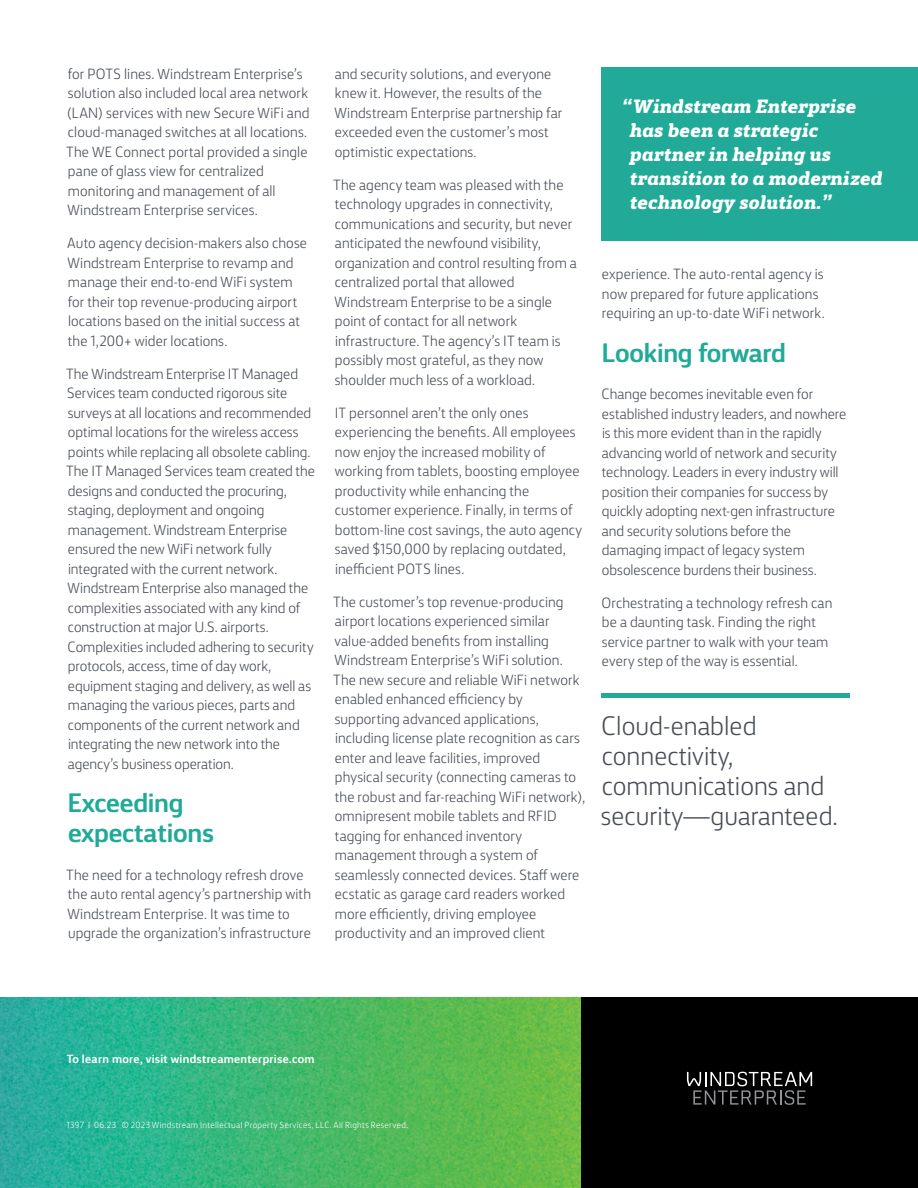
<style>
.page{position:relative;width:918px;height:1188px;background:#fff}
.page>*{position:absolute;margin:0;border:0;box-sizing:border-box;transform-origin:0 0}
.Subhead_LIght_-_1{font:300 27px/30px "FS Silas Sans";color:#474c55}
.Subhead_Bold_-_18{font:700 27px/30px "FS Silas Sans";letter-spacing:-.01em;color:#20aa97}
.Case_study_9{font:italic 800 19.5px/24px "FS Silas Slab";color:#fff}
.Body_-_10_13{font:300 15px/19.5px "FS Silas Sans";letter-spacing:.005em;color:#474c55}
.CTA_-_Footer{font:700 12px "FS Silas Sans";letter-spacing:.025em;color:#fff}
.Copyright_-_Foote{font:300 9px "FS Silas Sans";letter-spacing:.035em;color:#fff}
</style>
<div class="page">
<hr style="left:602px;top:694px;width:248px;height:4px;background:#20aa97">
<img style="left:0;top:998px;width:582px;height:190px">
<div style="left:582px;top:998px;width:336px;height:190px;background:#000"></div>
<svg style="left:687px;top:1072px;width:125px;height:33px"></svg>
<div style="left:602px;top:68px;width:316px;height:173px;background:#20aa97"></div>
<p class="Body_-_10_13" style="left:66px;top:63px;width:245px">for POTS lines. Windstream Enterprise’s solution also included local area network (LAN) services with new Secure WiFi and cloud-managed switches at all locations.<br>The WE Connect portal provided a single pane of glass view for centralized monitoring and management of all Windstream Enterprise services.</p>
<p class="Body_-_10_13" style="left:67px;top:232px;width:242px">Auto agency decision-makers also chose Windstream Enterprise to revamp and manage their end-to-end WiFi system for their top revenue-producing airport locations based on the initial success at the 1,200+ wider locations.</p>
<p class="Body_-_10_13" style="left:66px;top:363px;width:250px">The Windstream Enterprise IT Managed Services team conducted rigorous site surveys at all locations and recommended optimal locations for the wireless access points while replacing all obsolete cabling.<br>The IT Managed Services team created the designs and conducted the procuring, staging, deployment and ongoing management. Windstream Enterprise ensured the new WiFi network fully integrated with the current network.<br>Windstream Enterprise also managed the complexities associated with any kind of construction at major U.S. airports.<br>Complexities included adhering to security protocols, access, time of day work, equipment staging and delivery, as well as managing the various pieces, parts and components of the current network and integrating the new network into the agency’s business operation.</p>
<p class="Subhead_Bold_-_18" style="left:68px;top:785px;width:147px">Exceeding expectations</p>
<p class="Body_-_10_13" style="left:66px;top:864px;width:246px">The need for a technology refresh drove the auto rental agency’s partnership with Windstream Enterprise. It was time to upgrade the organization’s infrastructure</p>
<p class="Body_-_10_13" style="left:335px;top:63px;width:230px">and security solutions, and everyone knew it. However, the results of the Windstream Enterprise partnership far exceeded even the customer’s most optimistic expectations.</p>
<p class="Body_-_10_13" style="left:333px;top:174px;width:245px">The agency team was pleased with the technology upgrades in connectivity, communications and security, but never anticipated the newfound visibility, organization and control resulting from a centralized portal that allowed Windstream Enterprise to be a single point of contact for all network infrastructure. The agency’s IT team is possibly most grateful, as they now shoulder much less of a workload.</p>
<p class="Body_-_10_13" style="left:335px;top:402px;width:249px">IT personnel aren’t the only ones experiencing the benefits. All employees now enjoy the increased mobility of working from tablets, boosting employee productivity while enhancing the customer experience. Finally, in terms of bottom-line cost savings, the auto agency saved $150,000 by replacing outdated, inefficient POTS lines.</p>
<p class="Body_-_10_13" style="left:333px;top:591px;width:254px">The customer’s top revenue-producing airport locations experienced similar value-added benefits from installing Windstream Enterprise’s WiFi solution.<br>The new secure and reliable WiFi network enabled enhanced efficiency by supporting advanced applications, including license plate recognition as cars enter and leave facilities, improved physical security (connecting cameras to the robust and far-reaching WiFi network), omnipresent mobile tablets and RFID tagging for enhanced inventory management through a system of seamlessly connected devices. Staff were ecstatic as garage card readers worked more efficiently, driving employee productivity and an improved client</p>
<p class="Case_study_9" style="left:629px;top:93px;width:255px;text-indent:-8px">“Windstream Enterprise has been a strategic partner in helping us transition to a modernized technology solution.”</p>
<p class="Body_-_10_13" style="left:602px;top:263px;width:224px">experience. The auto-rental agency is now prepared for future applications requiring an up-to-date WiFi network.</p>
<p class="Subhead_Bold_-_18" style="left:602px;top:335px;width:185px">Looking forward</p>
<p class="Body_-_10_13" style="left:602px;top:383px;width:246px">Change becomes inevitable even for established industry leaders, and nowhere is this more evident than in the rapidly advancing world of network and security technology. Leaders in every industry will position their companies for success by quickly adopting next-gen infrastructure and security solutions before the damaging impact of legacy system obsolescence burdens their business.</p>
<p class="Body_-_10_13" style="left:602px;top:592px;width:233px">Orchestrating a technology refresh can be a daunting task. Finding the right service partner to walk with your team every step of the way is essential.</p>
<p class="Subhead_LIght_-_1" style="left:601px;top:709px;width:238px">Cloud-enabled connectivity, communications and security—guaranteed.</p>
<p class="CTA_-_Footer" style="left:67px;top:1048px;width:249px">To learn more, visit windstreamenterprise.com</p>
<p class="Copyright_-_Foote" style="left:67px;top:1118px;width:343px">1397 I 06.23 © 2023 Windstream Intellectual Property Services, LLC. All Rights Reserved.</p>
</div>
